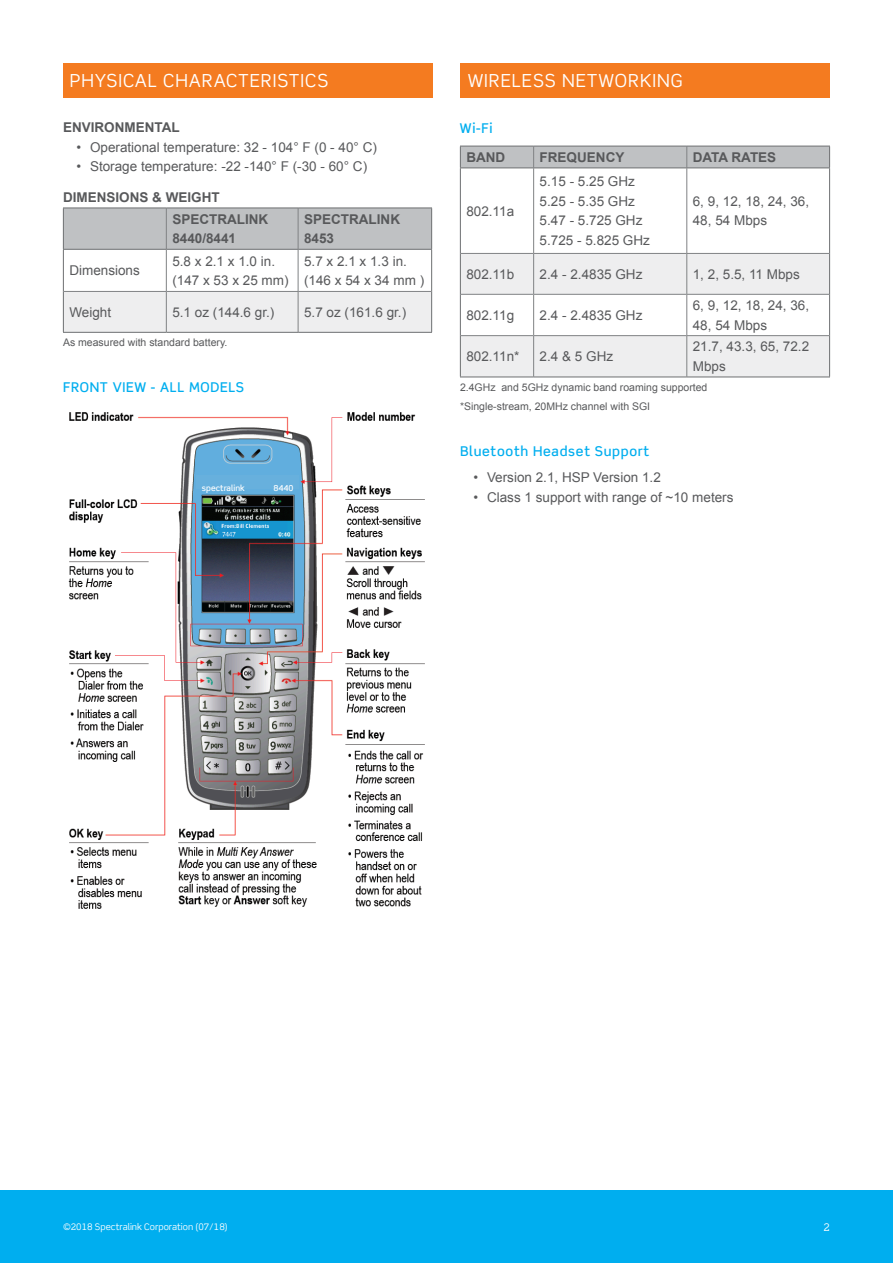
<style>
.page{position:relative;width:893px;height:1263px;background:#fff}
.page>*{position:absolute;margin:0;border:0;box-sizing:border-box;transform-origin:0 0}
.t1{font:18px "Scene Std";letter-spacing:.05em;color:#fff}
.t2{font:13.5px/19.5px "Arial";color:#58595b}
.t3{font:700 13.5px/22.2px "Arial";color:#58595b}
.t4{font:500 13.5px "Scene Std";letter-spacing:.05em;color:#00aeef}
.t5{font:10.5px/19.5px "Arial";color:#58595b}
.t6{font:10.5px "Scene Std";color:#fff}
.t7{font:9px "Scene Std";color:#fff}
.t8{font:500 8.25px "Scene Std";color:#fff}
</style>
<div class="page">
<div style="left:0;top:1189px;width:893px;height:74px;background:#00aeef"></div>
<div style="left:64px;top:209px;width:367px;height:40px;background:#bfc1c3"></div>
<div style="left:64px;top:292px;width:367px;height:40px;background:#eeeeef"></div>
<hr style="left:64px;top:291px;width:102px;height:1px;background:#808284">
<hr style="left:166px;top:291px;width:132px;height:1px;background:#808284">
<hr style="left:298px;top:291px;width:133px;height:1px;background:#808284">
<hr style="left:166px;top:208px;width:1px;height:41px;background:#808284">
<hr style="left:298px;top:208px;width:1px;height:41px;background:#808284">
<hr style="left:166px;top:250px;width:1px;height:41px;background:#808284">
<hr style="left:298px;top:250px;width:1px;height:41px;background:#808284">
<hr style="left:166px;top:292px;width:1px;height:40px;background:#808284">
<hr style="left:298px;top:292px;width:1px;height:40px;background:#808284">
<hr style="left:63px;top:208px;width:103px;height:1px;background:#6d6f71">
<hr style="left:63px;top:208px;width:1px;height:41px;background:#6d6f71">
<hr style="left:166px;top:208px;width:132px;height:1px;background:#6d6f71">
<hr style="left:298px;top:208px;width:134px;height:1px;background:#6d6f71">
<hr style="left:431px;top:208px;width:1px;height:41px;background:#6d6f71">
<hr style="left:63px;top:249px;width:103px;height:1px;background:#6d6f71">
<hr style="left:166px;top:249px;width:132px;height:1px;background:#6d6f71">
<hr style="left:298px;top:249px;width:134px;height:1px;background:#6d6f71">
<hr style="left:63px;top:250px;width:1px;height:41px;background:#6d6f71">
<hr style="left:431px;top:250px;width:1px;height:41px;background:#6d6f71">
<hr style="left:63px;top:291px;width:1px;height:41px;background:#6d6f71">
<hr style="left:431px;top:291px;width:1px;height:41px;background:#6d6f71">
<hr style="left:63px;top:332px;width:103px;height:1px;background:#6d6f71">
<hr style="left:166px;top:332px;width:132px;height:1px;background:#6d6f71">
<hr style="left:298px;top:332px;width:134px;height:1px;background:#6d6f71">
<svg style="left:461px;top:254px;width:368px;height:123px;fill:#eeeeef"></svg>
<hr style="left:461px;top:253px;width:73px;height:1px;background:#808284">
<hr style="left:534px;top:253px;width:153px;height:1px;background:#808284">
<hr style="left:687px;top:253px;width:142px;height:1px;background:#808284">
<hr style="left:461px;top:294px;width:73px;height:1px;background:#808284">
<hr style="left:534px;top:294px;width:153px;height:1px;background:#808284">
<hr style="left:687px;top:294px;width:142px;height:1px;background:#808284">
<hr style="left:461px;top:335px;width:73px;height:1px;background:#808284">
<hr style="left:534px;top:335px;width:153px;height:1px;background:#808284">
<hr style="left:687px;top:335px;width:142px;height:1px;background:#808284">
<hr style="left:533px;top:168px;width:1px;height:85px;background:#808284">
<hr style="left:686px;top:168px;width:1px;height:85px;background:#808284">
<hr style="left:533px;top:254px;width:1px;height:40px;background:#808284">
<hr style="left:686px;top:254px;width:1px;height:40px;background:#808284">
<hr style="left:533px;top:295px;width:1px;height:40px;background:#808284">
<hr style="left:686px;top:295px;width:1px;height:40px;background:#808284">
<hr style="left:533px;top:336px;width:1px;height:41px;background:#808284">
<hr style="left:686px;top:336px;width:1px;height:41px;background:#808284">
<svg style="left:460px;top:146px;width:370px;height:22px;background:#babcbe"></svg>
<hr style="left:460px;top:168px;width:74px;height:1px;background:#6d6f71">
<hr style="left:534px;top:168px;width:153px;height:1px;background:#6d6f71">
<hr style="left:687px;top:168px;width:143px;height:1px;background:#6d6f71">
<hr style="left:460px;top:168px;width:1px;height:85px;background:#6d6f71">
<hr style="left:829px;top:168px;width:1px;height:85px;background:#6d6f71">
<hr style="left:460px;top:253px;width:1px;height:41px;background:#6d6f71">
<hr style="left:829px;top:253px;width:1px;height:41px;background:#6d6f71">
<hr style="left:460px;top:294px;width:1px;height:42px;background:#6d6f71">
<hr style="left:829px;top:294px;width:1px;height:42px;background:#6d6f71">
<hr style="left:460px;top:336px;width:1px;height:41px;background:#6d6f71">
<hr style="left:829px;top:336px;width:1px;height:41px;background:#6d6f71">
<hr style="left:460px;top:377px;width:74px;height:1px;background:#6d6f71">
<hr style="left:534px;top:377px;width:153px;height:1px;background:#6d6f71">
<hr style="left:687px;top:377px;width:143px;height:1px;background:#6d6f71">
<img style="left:68px;top:412px;width:357px;height:497px">
<div style="left:196px;top:476px;width:103px;height:13px;background:#67b0dd"></div>
<div style="left:63px;top:63px;width:369px;height:35px;background:#f47b20"></div>
<div style="left:461px;top:63px;width:369px;height:35px;background:#f47b20"></div>
<h1 class="t1" style="left:70px;top:70px;width:260px">PHYSICAL CHARACTERISTICS</h1>
<h1 class="t1" style="left:468px;top:70px;width:216px">WIRELESS NETWORKING</h1>
<p class="t3" style="left:63px;top:117px;width:118px">ENVIRONMENTAL</p>
<p class="t2" style="left:76px;top:137px;width:302px">• Operational temperature: 32 - 104° F (0 - 40° C)</p>
<p class="t2" style="left:76px;top:157px;width:292px">• Storage temperature: -22 -140° F (-30 - 60° C)</p>
<p class="t3" style="left:172px;top:186px;width:97px;text-indent:-109px">DIMENSIONS &amp; WEIGHT<br>SPECTRALINK</p>
<p class="t3" style="left:172px;top:228px;width:65px">8440/8441</p>
<p class="t3" style="left:304px;top:210px;width:97px;line-height:19.5px">SPECTRALINK<br>8453</p>
<p class="t2" style="left:69px;top:261px;width:72px">Dimensions</p>
<p class="t2" style="left:172px;top:251px;width:118px">5.8 x 2.1 x 1.0 in. (147 x 53 x 25 mm)</p>
<p class="t2" style="left:304px;top:251px;width:122px">5.7 x 2.1 x 1.3 in. (146 x 54 x 34 mm )</p>
<p class="t2" style="left:69px;top:302px;width:43px">Weight</p>
<p class="t2" style="left:172px;top:302px;width:104px">5.1 oz (144.6 gr.)</p>
<p class="t2" style="left:304px;top:302px;width:104px">5.7 oz (161.6 gr.)</p>
<p class="t5" style="left:63px;top:333px;width:166px">As measured with standard battery.</p>
<p class="t4" style="left:63px;top:379px;width:182px">FRONT VIEW - ALL MODELS</p>
<p class="t8" style="left:202px;top:483px;width:44px">spectralink</p>
<p class="t8" style="left:273px;top:483px;width:22px">8440</p>
<p class="t4" style="left:460px;top:120px;width:34px">Wi-Fi</p>
<p class="t3" style="left:466px;top:146px;width:40px">BAND</p>
<p class="t3" style="left:540px;top:146px;width:86px">FREQUENCY</p>
<p class="t3" style="left:693px;top:146px;width:85px">DATA RATES</p>
<p class="t2" style="left:466px;top:201px;width:49px">802.11a</p>
<p class="t2" style="left:540px;top:172px;width:112px">5.15 - 5.25 GHz<br>5.25 - 5.35 GHz<br>5.47 - 5.725 GHz<br>5.725 - 5.825 GHz</p>
<p class="t2" style="left:693px;top:191px;width:118px">6, 9, 12, 18, 24, 36,<br>48, 54 Mbps</p>
<p class="t2" style="left:466px;top:264px;width:49px">802.11b</p>
<p class="t2" style="left:540px;top:264px;width:104px">2.4 - 2.4835 GHz</p>
<p class="t2" style="left:693px;top:264px;width:109px">1, 2, 5.5, 11 Mbps</p>
<p class="t2" style="left:466px;top:305px;width:49px">802.11g</p>
<p class="t2" style="left:540px;top:305px;width:104px">2.4 - 2.4835 GHz</p>
<p class="t2" style="left:693px;top:296px;width:118px">6, 9, 12, 18, 24, 36,<br>48, 54 Mbps</p>
<p class="t2" style="left:466px;top:347px;width:55px">802.11n*</p>
<p class="t2" style="left:540px;top:347px;width:75px">2.4 &amp; 5 GHz</p>
<p class="t2" style="left:693px;top:337px;width:118px">21.7, 43.3, 65, 72.2<br>Mbps</p>
<p class="t5" style="left:460px;top:377px;width:249px">2.4GHz and 5GHz dynamic band roaming supported *Single-stream, 20MHz channel with SGI</p>
<p class="t4" style="left:460px;top:443px;width:191px">Bluetooth Headset Support</p>
<p class="t2" style="left:473px;top:468px;width:189px">• Version 2.1, HSP Version 1.2</p>
<p class="t2" style="left:473px;top:487px;width:261px">• Class 1 support with range of ~10 meters</p>
<p class="t7" style="left:63px;top:1220px;width:166px">©2018 Spectralink Corporation (07/18)</p>
<p class="t6" style="left:824px;top:1220px;width:8px">2</p>
</div>
